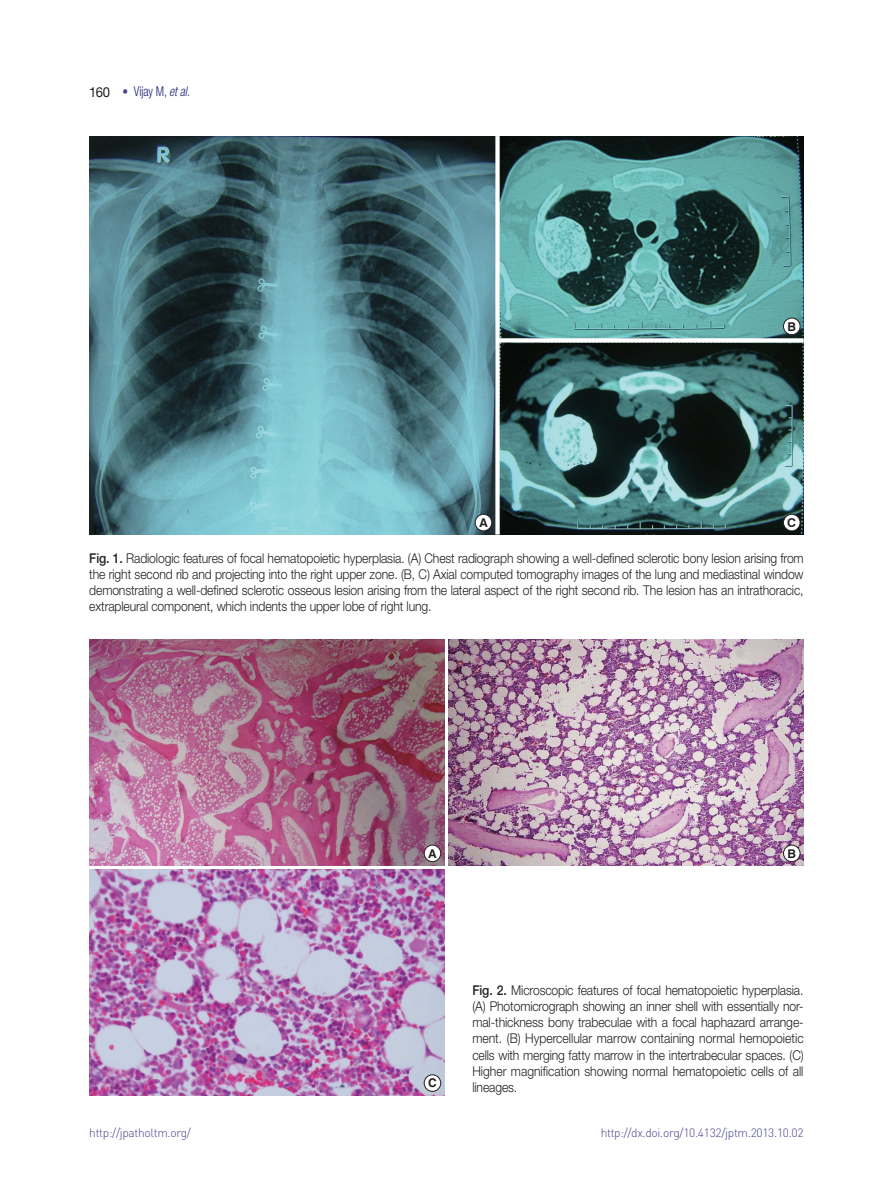
<style>
.page{position:relative;width:893px;height:1191px;background:#fff}
.page>*{position:absolute;margin:0;border:0;box-sizing:border-box;transform-origin:0 0}
.표_제목__그림_설명{font:300 13.5px/16.2px "Helvetica Neue LT Std";letter-spacing:-.01em;color:#231f20;text-align:justify;scale:.9 1}
.t1{font:300 condensed 13.5px "Helvetica Neue LT Std";letter-spacing:-.01em;color:#26237b;scale:.9 1}
.t2{font:700 12.15px "Swiss 721 BT";color:#231f20}
.t3{font:300 12px "DIN Pro";letter-spacing:-.025em;color:#45428b}
.t4{font:700 12px "Helvetica LT Std";color:#231f20}
.s1{font-weight:400;font-stretch:normal;font-size:13.8px;color:#231f20}
.s2{font-size:12.75px;color:#45428b}
.s3{font-style:italic}
.s4{font-weight:500}
</style>
<div class="page">
<img style="left:89px;top:136px;width:715px;height:398px">
<div style="left:495px;top:136px;width:5px;height:398px;background:#fff"></div>
<svg style="left:499px;top:338px;width:305px;height:4px"></svg>
<div style="left:475px;top:514px;width:17px;height:17px;background:#fff;border-radius:50%"></div>
<div style="left:475px;top:514px;width:17px;height:17px;border:1px solid #231f20;border-radius:50%"></div>
<div style="left:783px;top:318px;width:17px;height:17px;background:#fff;border-radius:50%"></div>
<div style="left:783px;top:318px;width:17px;height:17px;border:1px solid #231f20;border-radius:50%"></div>
<div style="left:783px;top:514px;width:17px;height:17px;background:#fff;border-radius:50%"></div>
<div style="left:783px;top:514px;width:17px;height:17px;border:1px solid #231f20;border-radius:50%"></div>
<img style="left:89px;top:640px;width:355px;height:225px">
<div style="left:424px;top:845px;width:17px;height:16px;background:#fff;border-radius:50%"></div>
<div style="left:424px;top:845px;width:17px;height:17px;border:1px solid #231f20;border-radius:50%"></div>
<img style="left:449px;top:640px;width:355px;height:225px">
<img style="left:89px;top:869px;width:355px;height:226px">
<div style="left:783px;top:845px;width:17px;height:16px;background:#fff;border-radius:50%"></div>
<div style="left:783px;top:845px;width:17px;height:17px;border:1px solid #231f20;border-radius:50%"></div>
<div style="left:424px;top:1074px;width:17px;height:17px;background:#fff;border-radius:50%"></div>
<div style="left:424px;top:1074px;width:17px;height:17px;border:1px solid #231f20;border-radius:50%"></div>
<p class="t1" style="left:89px;top:84px;width:113px"><span class="s1">160</span> <span class="s2">•</span> Vijay M, <span class="s3">et al.</span></p>
<p class="t2" style="left:787px;top:319px;width:10px">B</p>
<p class="t2" style="left:787px;top:515px;width:10px">C</p>
<p class="표_제목__그림_설명" style="left:89px;top:549px;width:795px"><span class="s4">Fig. 1.</span> Radiologic features of focal hematopoietic hyperplasia. (A) Chest radiograph showing a well-defined sclerotic bony lesion arising from the right second rib and projecting into the right upper zone. (B, C) Axial computed tomography images of the lung and mediastinal window demonstrating a well-defined sclerotic osseous lesion arising from the lateral aspect of the right second rib. The lesion has an intrathoracic, extrapleural component, which indents the upper lobe of right lung.</p>
<p class="t2" style="left:479px;top:515px;width:10px">A</p>
<p class="t4" style="left:428px;top:846px;width:10px">A</p>
<p class="t4" style="left:787px;top:846px;width:10px">B</p>
<p class="t4" style="left:428px;top:1075px;width:10px">C</p>
<p class="표_제목__그림_설명" style="left:472px;top:981px;width:370px"><span class="s4">Fig. 2.</span> Microscopic features of focal hematopoietic hyperplasia. (A) Photomicrograph showing an inner shell with essentially nor&shy;mal-thickness bony trabeculae with a focal haphazard arrange&shy;ment. (B) Hypercellular marrow containing normal hemopoietic cells with merging fatty marrow in the intertrabecular spaces. (C)<br>Higher magnification showing normal hematopoietic cells of all lineages.</p>
<p class="t3" style="left:89px;top:1125px;width:103px">http://jpatholtm.org/</p>
<p class="t3" style="left:601px;top:1125px;width:204px">http://dx.doi.org/10.4132/jptm.2013.10.02</p>
</div>
